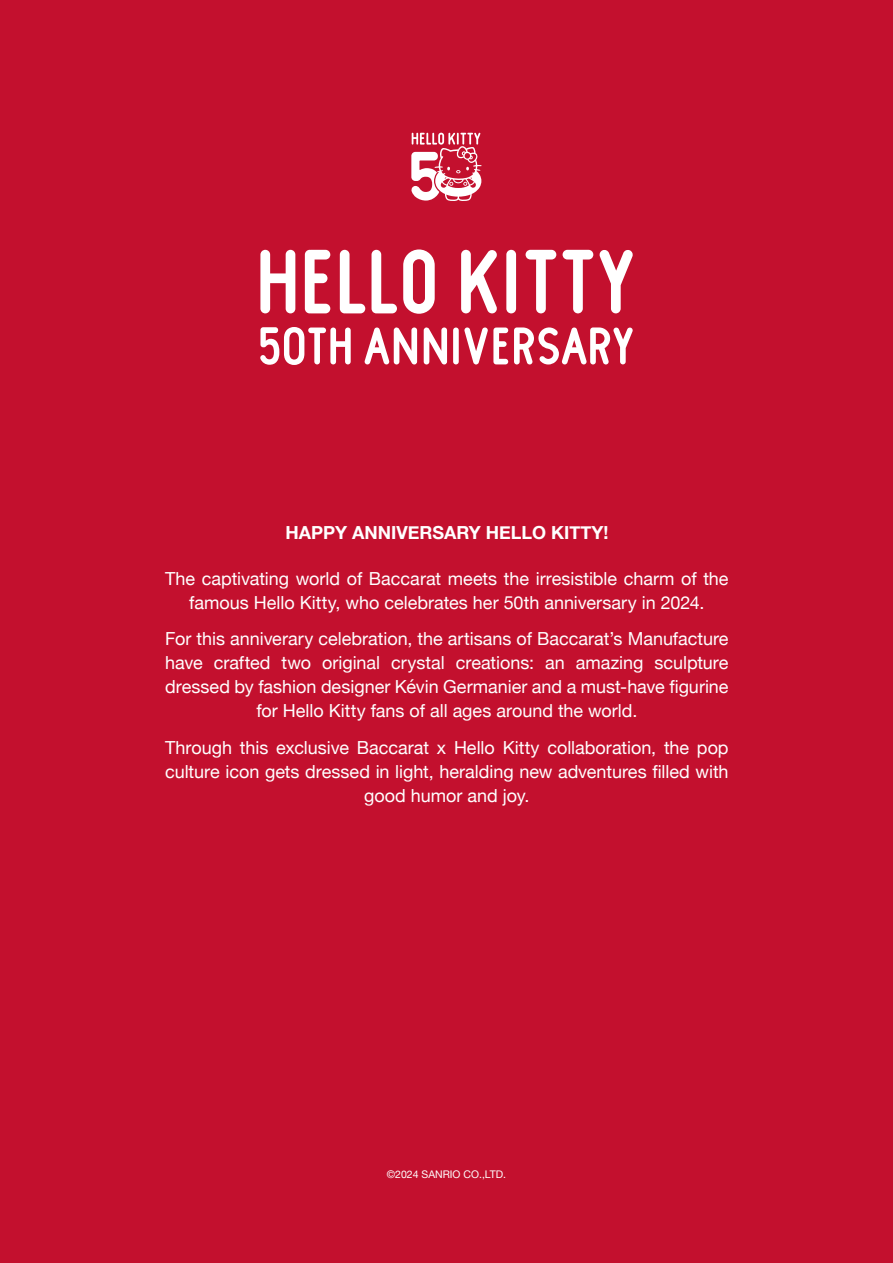
<style>
.page{position:relative;width:893px;height:1263px;background:#c3102e}
.page>*{position:absolute;margin:0;border:0;box-sizing:border-box;transform-origin:0 0}
.t1{font:18px/24px "Helvetica Neue";color:#fff;text-align:center}
.t2{font:700 18px "Helvetica Neue";color:#fff}
.t3{font:10.5px "Helvetica Neue";color:#fff}
</style>
<div class="page">
<div style="left:506px;top:250px;width:10px;height:63px;background:#fff;border-radius:5px"></div>
<svg style="left:260px;top:250px;width:35px;height:63px"></svg>
<svg style="left:526px;top:250px;width:30px;height:63px"></svg>
<svg style="left:563px;top:250px;width:30px;height:63px"></svg>
<svg style="left:305px;top:250px;width:25px;height:63px"></svg>
<svg style="left:340px;top:250px;width:25px;height:63px"></svg>
<svg style="left:371px;top:250px;width:26px;height:63px"></svg>
<svg style="left:403px;top:249px;width:32px;height:65px"></svg>
<svg style="left:599px;top:250px;width:34px;height:63px"></svg>
<svg style="left:461px;top:249px;width:36px;height:64px"></svg>
<div style="left:453px;top:327px;width:6px;height:37px;background:#fff;border-radius:3px"></div>
<svg style="left:424px;top:327px;width:23px;height:37px"></svg>
<svg style="left:464px;top:327px;width:44px;height:37px"></svg>
<svg style="left:364px;top:327px;width:53px;height:37px"></svg>
<svg style="left:514px;top:327px;width:119px;height:37px"></svg>
<svg style="left:260px;top:327px;width:91px;height:38px"></svg>
<svg style="left:411px;top:133px;width:71px;height:68px"></svg>
<p class="t2" style="left:285px;top:519px;width:325px">HAPPY ANNIVERSARY HELLO KITTY!</p>
<p class="t1" style="left:165px;top:567px;width:565px">The captivating world of Baccarat meets the irresistible charm of the famous Hello Kitty, who celebrates her 50th anniversary in 2024.</p>
<p class="t1" style="left:165px;top:628px;width:565px">For this anniverary celebration, the artisans of Baccarat’s Manufacture have crafted two original crystal creations: an amazing sculpture dressed by fashion designer Kévin Germanier and a must-have figurine for Hello Kitty fans of all ages around the world.</p>
<p class="t1" style="left:165px;top:737px;width:565px">Through this exclusive Baccarat x Hello Kitty collaboration, the pop culture icon gets dressed in light, heralding new adventures filled with good humor and joy.</p>
<p class="t3" style="left:387px;top:1166px;width:121px">©2024 SANRIO CO.,LTD.</p>
</div>
